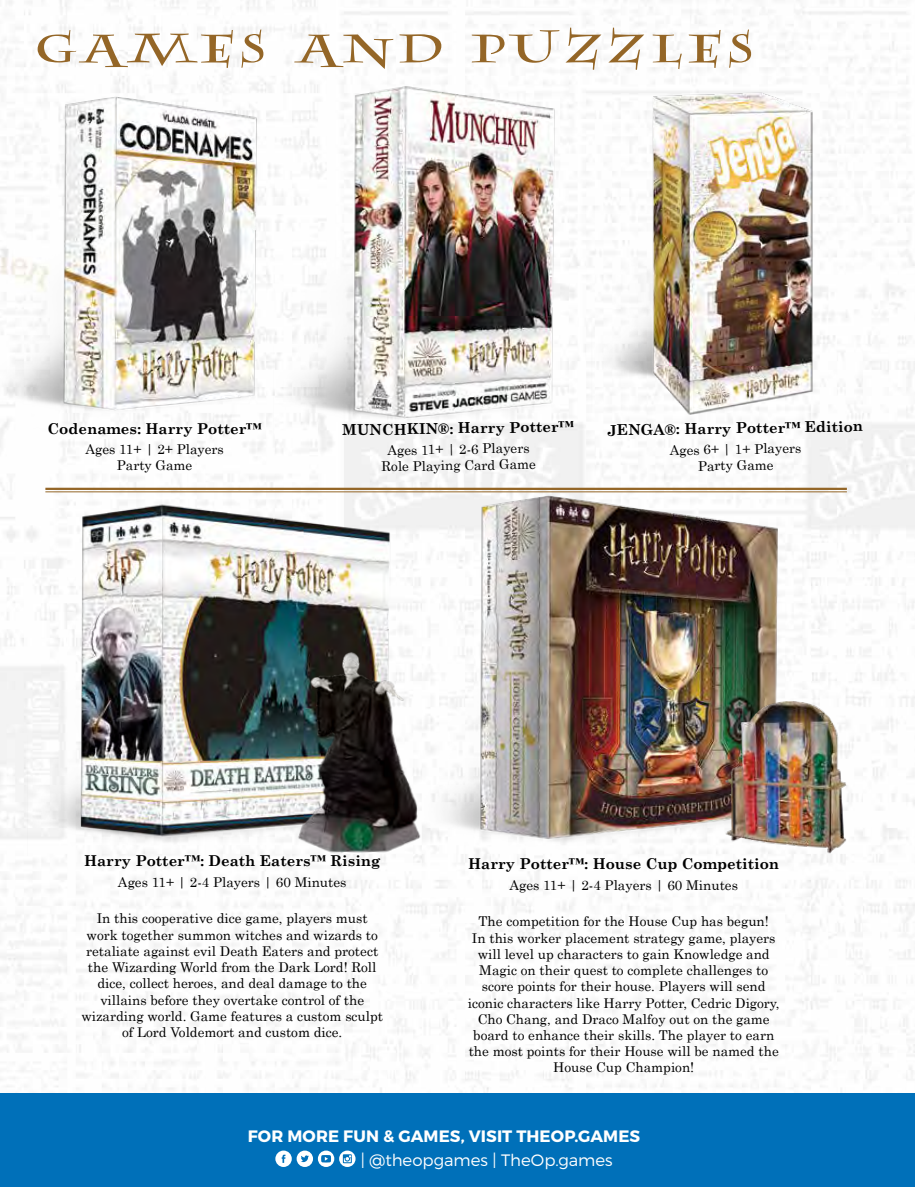
<style>
.page{position:relative;width:915px;height:1187px;background:#fff}
.page>*{position:absolute;margin:0;border:0;box-sizing:border-box;transform-origin:0 0}
.t1{font:54px "Able New";color:#946627}
.t2{font:700 16.5px "Montserrat";letter-spacing:.01em;color:#fff}
.t3{font:300 16.5px "Montserrat";color:#fff}
.t4{font:700 15px "Century Schoolbook";color:#000}
.t5{font:13.5px/16.2px "Century Schoolbook";color:#000;text-align:center}
</style>
<div class="page">
<img style="left:0;top:0;width:914px;height:1093px">
<div style="left:0;top:1093px;width:914px;height:93px;background:#0070b9"></div>
<img style="left:0;top:85px;width:178px;height:361px">
<img style="left:28px;top:484px;width:393px;height:371px">
<img style="left:178px;top:39px;width:395px;height:435px">
<img style="left:559px;top:91px;width:268px;height:327px">
<img style="left:421px;top:484px;width:395px;height:371px">
<img style="left:216px;top:605px;width:278px;height:302px">
<img style="left:690px;top:675px;width:194px;height:201px">
<hr style="left:45px;top:487px;width:801px;height:3px;background:#946627">
<hr style="left:45px;top:491px;width:801px;height:1px;background:#946627">
<svg style="left:275px;top:1150px;width:80px;height:16px"></svg>
<h1 class="t1" style="left:33px;top:17px;width:723px">GAMES AND PUZZLES</h1>
<p class="t4" style="left:48px;top:419px;width:215px">Codenames: Harry Potter™</p>
<p class="t5" style="left:85px;top:441px;width:140px">Ages 11+ | 2+ Players<br>Party Game</p>
<p class="t4" style="left:342px;top:421px;width:233px;rotate:-1deg">MUNCHKIN®: Harry Potter™</p>
<p class="t5" style="left:381px;top:442px;width:156px;rotate:-1deg">Ages 11+ | 2-6 Players<br>Role Playing Card Game</p>
<p class="t4" style="left:606px;top:421px;width:257px;rotate:-1deg">JENGA®: Harry Potter™ Edition</p>
<p class="t5" style="left:669px;top:441px;width:133px;rotate:-1deg">Ages 6+ | 1+ Players<br>Party Game</p>
<p class="t4" style="left:84px;top:851px;width:298px">Harry Potter™: Death Eaters™ Rising</p>
<p class="t5" style="left:118px;top:873px;width:230px">Ages 11+ | 2-4 Players | 60 Minutes</p>
<p class="t5" style="left:81px;top:910px;width:303px">In this cooperative dice game, players must work together summon witches and wizards to retaliate against evil Death Eaters and protect the Wizarding World from the Dark Lord! Roll dice, collect heroes, and deal damage to the villains before they overtake control of the wizarding world. Game features a custom sculpt of Lord Voldemort and custom dice.</p>
<p class="t4" style="left:468px;top:854px;width:312px">Harry Potter™: House Cup Competition</p>
<p class="t5" style="left:509px;top:876px;width:230px">Ages 11+ | 2-4 Players | 60 Minutes</p>
<p class="t5" style="left:468px;top:913px;width:313px">The competition for the House Cup has begun!<br>In this worker placement strategy game, players will level up characters to gain Knowledge and Magic on their quest to complete challenges to score points for their house. Players will send iconic characters like Harry Potter, Cedric Digory, Cho Chang, and Draco Malfoy out on the game board to enhance their skills. The player to earn the most points for their House will be named the House Cup Champion!</p>
<p class="t2" style="left:248px;top:1125px;width:394px">FOR MORE FUN &amp; GAMES, VISIT THEOP.GAMES</p>
<p class="t3" style="left:360px;top:1150px;width:253px">| @theopgames | TheOp.games</p>
</div>
